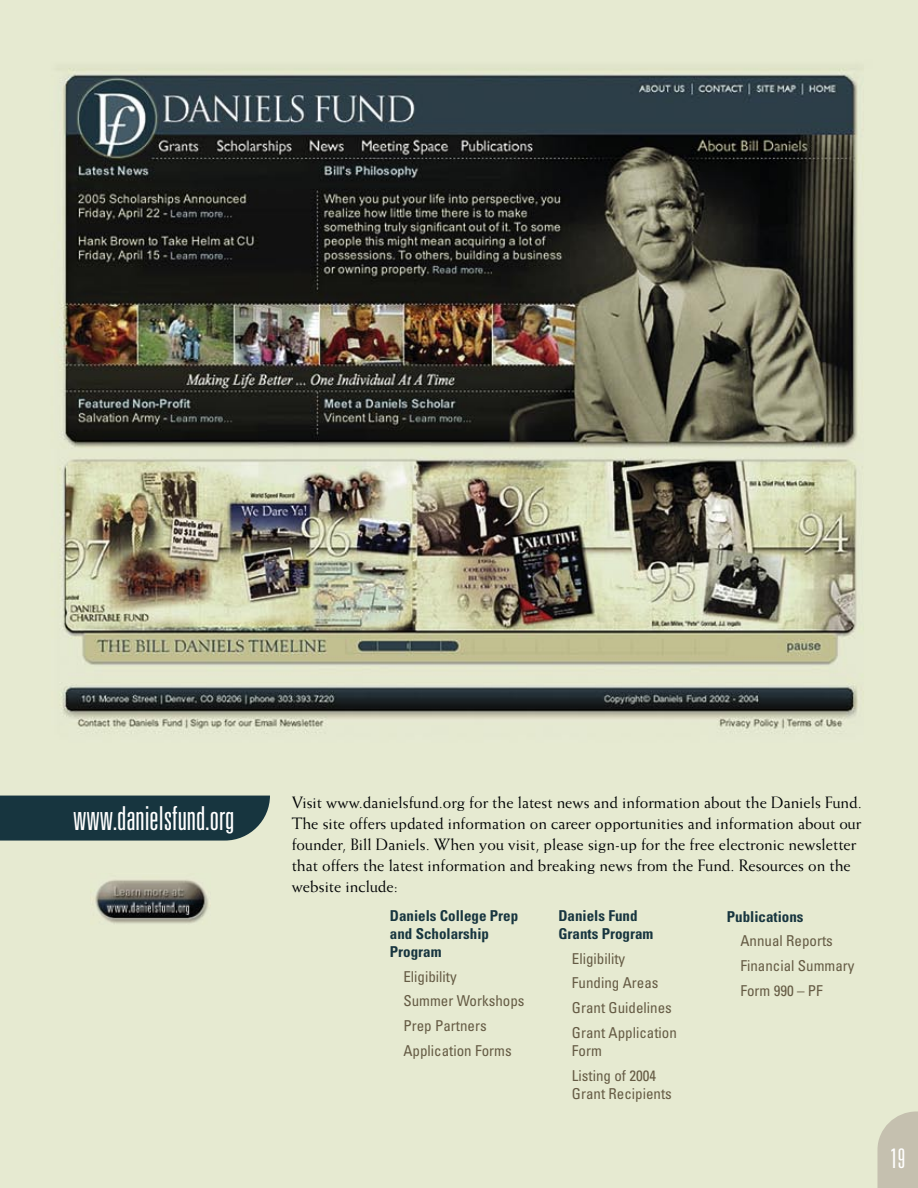
<style>
.page{position:relative;width:918px;height:1188px;background:#fff}
.page>*{position:absolute;margin:0;border:0;box-sizing:border-box;transform-origin:0 0}
.t1{font:300 ultra-condensed 33px "Univers";color:#fff}
.t2{font:300 ultra-condensed 27px "Univers";color:#fff}
.t3{font:16.5px/21px "Weiss";color:#010304}
.t4{font:condensed 15px/24.8px "Univers";color:#655b44}
.t5{font:700 condensed 15px/18px "Univers";color:#17353f}
</style>
<div class="page">
<img style="left:0;top:0;width:918px;height:1188px">
<svg style="left:0;top:795px;width:270px;height:46px"></svg>
<svg style="left:878px;top:1111px;width:40px;height:77px"></svg>
<img style="left:91px;top:873px;width:120px;height:54px">
<h1 class="t1" style="left:73px;top:801px;width:163px">www.danielsfund.org</h1>
<p class="t3" style="left:292px;top:791px;width:572px">Visit www.danielsfund.org for the latest news and information about the Daniels Fund.<br>The site offers updated information on career opportunities and information about our founder, Bill Daniels. When you visit, please sign-up for the free electronic newsletter that offers the latest information and breaking news from the Fund. Resources on the website include:</p>
<p class="t5" style="left:390px;top:906px;width:130px">Daniels College Prep and Scholarship<br>Program</p>
<p class="t4" style="left:403px;top:964px;width:123px">Eligibility<br>Summer Workshops<br>Prep Partners<br>Application Forms</p>
<p class="t5" style="left:558px;top:906px;width:96px">Daniels Fund<br>Grants Program</p>
<p class="t4" style="left:572px;top:946px;width:106px">Eligibility<br>Funding Areas<br>Grant Guidelines<br>Grant Application</p>
<p class="t4" style="left:572px;top:1038px;width:86px">Form<br>Listing of 2004</p>
<p class="t4" style="left:572px;top:1081px;width:101px">Grant Recipients</p>
<p class="t5" style="left:727px;top:907px;width:78px">Publications</p>
<p class="t4" style="left:740px;top:928px;width:116px">Annual Reports<br>Financial Summary<br>Form 990 – PF</p>
<h2 class="t2" style="left:890px;top:1144px;width:16px">19</h2>
</div>
